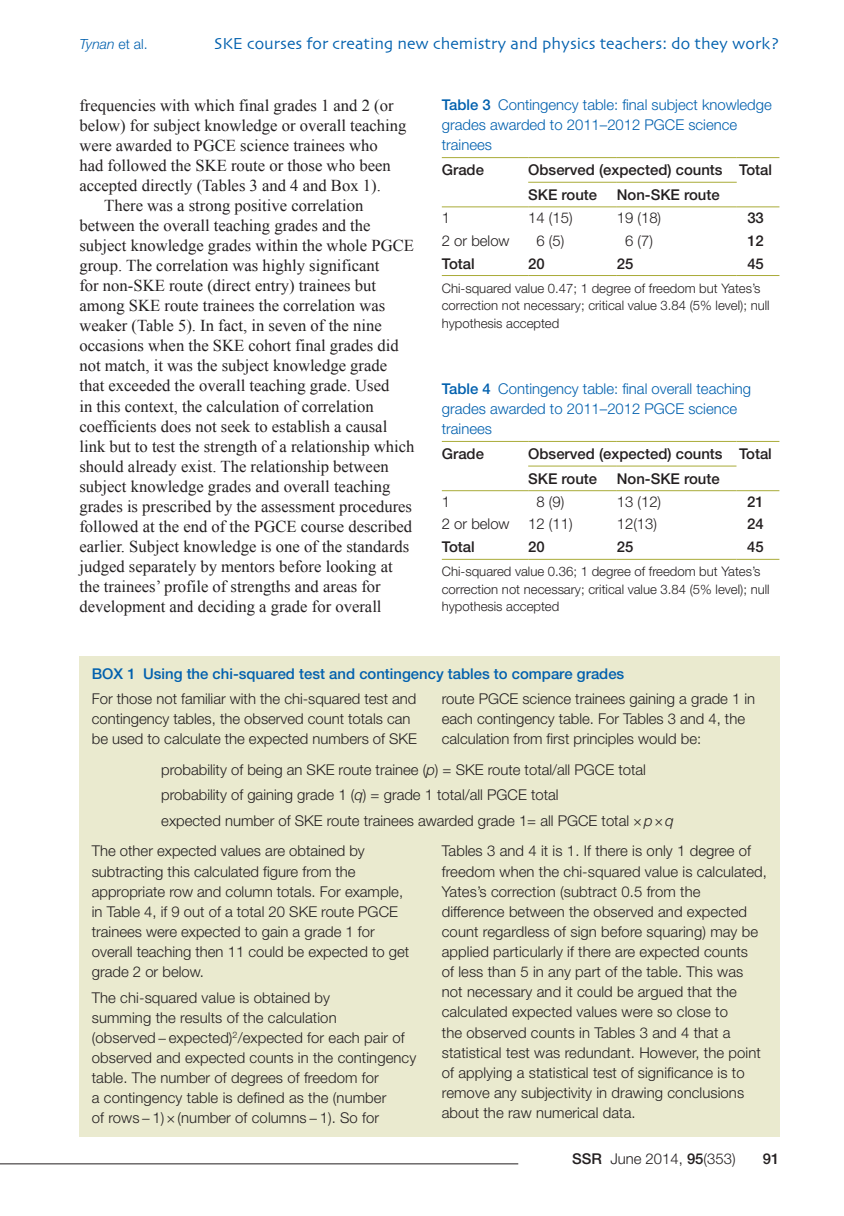
<style>
.page{position:relative;width:844px;height:1216px;background:#fff}
.page>*{position:absolute;margin:0;border:0;box-sizing:border-box;transform-origin:0 0}
.CH_body_tx{font:16.62px/19.9px "Times New Roman";color:#231f20}
.CH_running_head_rect{font:16.62px "Skia";color:#0160ae}
.CH_box_text{font:300 14.88px/20.1px "Helvetica Neue LT Std";letter-spacing:.005em;color:#231f20}
.CH_table_title{font:300 14.88px/20.1px "Helvetica Neue LT Std";color:#0160ae}
.CH_table_heads{font:500 14.88px "Helvetica Neue LT Std";color:#231f20}
.CH_B_head{font:500 14.88px "Helvetica Neue LT Std";color:#0160ae}
.CH_table_contents{font:300 14.88px "Helvetica Neue LT Std";color:#231f20}
.CH_table_contents-2{font:500 14.88px "Helvetica Neue LT Std";color:#231f20}
.CH_running_head_rect-2{font:italic 300 14px "Helvetica Neue LT Std";color:#0160ae}
.CH_table_footnote{font:300 13.12px/17.5px "Helvetica Neue LT Std";color:#231f20}
.s1{font-style:normal}
.s2{font-weight:500}
.s3{font-style:italic}
</style>
<div class="page">
<hr style="left:0;top:1163px;width:518px;height:1px;background:#231f20">
<hr style="left:441px;top:157px;width:87px;height:1px;background:#a9ab38">
<hr style="left:528px;top:157px;width:88px;height:1px;background:#a9ab38">
<hr style="left:616px;top:157px;width:120px;height:1px;background:#a9ab38">
<hr style="left:736px;top:157px;width:43px;height:1px;background:#a9ab38">
<hr style="left:441px;top:275px;width:87px;height:1px;background:#a9ab38">
<hr style="left:528px;top:275px;width:88px;height:1px;background:#a9ab38">
<hr style="left:616px;top:275px;width:120px;height:1px;background:#a9ab38">
<hr style="left:736px;top:275px;width:43px;height:1px;background:#a9ab38">
<hr style="left:441px;top:206px;width:87px;height:1px;background:#a9ab38">
<hr style="left:736px;top:206px;width:43px;height:1px;background:#a9ab38">
<hr style="left:528px;top:182px;width:88px;height:1px;background:#a9ab38">
<hr style="left:616px;top:182px;width:120px;height:1px;background:#a9ab38">
<hr style="left:528px;top:206px;width:88px;height:1px;background:#a9ab38">
<hr style="left:616px;top:206px;width:120px;height:1px;background:#a9ab38">
<hr style="left:441px;top:441px;width:87px;height:1px;background:#a9ab38">
<hr style="left:528px;top:441px;width:88px;height:1px;background:#a9ab38">
<hr style="left:616px;top:441px;width:120px;height:1px;background:#a9ab38">
<hr style="left:736px;top:441px;width:43px;height:1px;background:#a9ab38">
<hr style="left:441px;top:559px;width:87px;height:1px;background:#a9ab38">
<hr style="left:528px;top:559px;width:88px;height:1px;background:#a9ab38">
<hr style="left:616px;top:559px;width:120px;height:1px;background:#a9ab38">
<hr style="left:736px;top:559px;width:43px;height:1px;background:#a9ab38">
<hr style="left:441px;top:490px;width:87px;height:1px;background:#a9ab38">
<hr style="left:736px;top:490px;width:43px;height:1px;background:#a9ab38">
<hr style="left:528px;top:466px;width:88px;height:1px;background:#a9ab38">
<hr style="left:616px;top:466px;width:120px;height:1px;background:#a9ab38">
<hr style="left:528px;top:490px;width:88px;height:1px;background:#a9ab38">
<hr style="left:616px;top:490px;width:120px;height:1px;background:#a9ab38">
<div style="left:79px;top:655px;width:700px;height:481px;background:#eaeacf"></div>
<p class="CH_running_head_rect-2" style="left:79px;top:36px;width:70px">Tynan <span class="s1">et al.</span></p>
<p class="CH_running_head_rect" style="left:214px;top:34px;width:566px">SKE courses for creating new chemistry and physics teachers: do they work?</p>
<p class="CH_body_tx" style="left:79px;top:95px;width:328px">frequencies with which final grades 1 and 2 (or below) for subject knowledge or overall teaching were awarded to PGCE science trainees who<br>had followed the SKE route or those who been accepted directly (Tables 3 and 4 and Box 1).</p>
<p class="CH_body_tx" style="left:79px;top:195px;width:336px;text-indent:25px">There was a strong positive correlation between the overall teaching grades and the subject knowledge grades within the whole PGCE group. The correlation was highly significant<br>for non-SKE route (direct entry) trainees but among SKE route trainees the correlation was weaker (Table 5). In fact, in seven of the nine occasions when the SKE cohort final grades did not match, it was the subject knowledge grade that exceeded the overall teaching grade. Used<br>in this context, the calculation of correlation coefficients does not seek to establish a causal link but to test the strength of a relationship which should already exist. The relationship between subject knowledge grades and overall teaching grades is prescribed by the assessment procedures followed at the end of the PGCE course described earlier. Subject knowledge is one of the standards judged separately by mentors before looking at the trainees’ profile of strengths and areas for development and deciding a grade for overall</p>
<p class="CH_table_title" style="left:441px;top:94px;width:331px"><span class="s2">Table 3</span> Contingency table: final subject knowledge grades awarded to 2011–2012 PGCE science trainees</p>
<p class="CH_table_heads" style="left:441px;top:161px;width:44px">Grade</p>
<p class="CH_table_heads" style="left:528px;top:161px;width:196px">Observed (expected) counts</p>
<p class="CH_table_heads" style="left:739px;top:161px;width:34px">Total</p>
<p class="CH_table_heads" style="left:528px;top:186px;width:70px">SKE route</p>
<p class="CH_table_heads" style="left:616px;top:186px;width:104px">Non-SKE route</p>
<p class="CH_table_contents" style="left:441px;top:208px;width:10px">1</p>
<p class="CH_table_contents" style="left:528px;top:208px;width:46px">14 (15)</p>
<p class="CH_table_contents" style="left:616px;top:208px;width:46px">19 (18)</p>
<p class="CH_table_contents-2" style="left:747px;top:208px;width:18px">33</p>
<p class="CH_table_contents" style="left:441px;top:231px;width:69px">2 or below</p>
<p class="CH_table_contents" style="left:536px;top:231px;width:29px">6 (5)</p>
<p class="CH_table_contents" style="left:625px;top:231px;width:29px">6 (7)</p>
<p class="CH_table_contents-2" style="left:747px;top:231px;width:18px">12</p>
<p class="CH_table_contents-2" style="left:441px;top:254px;width:34px">Total</p>
<p class="CH_table_contents-2" style="left:528px;top:254px;width:18px">20</p>
<p class="CH_table_contents-2" style="left:616px;top:254px;width:18px">25</p>
<p class="CH_table_contents-2" style="left:747px;top:254px;width:18px">45</p>
<p class="CH_table_footnote" style="left:441px;top:279px;width:329px">Chi-squared value 0.47; 1 degree of freedom but Yates’s correction not necessary; critical value 3.84 (5% level); null hypothesis accepted</p>
<p class="CH_table_title" style="left:441px;top:378px;width:311px"><span class="s2">Table 4</span> Contingency table: final overall teaching grades awarded to 2011–2012 PGCE science trainees</p>
<p class="CH_table_heads" style="left:441px;top:445px;width:44px">Grade</p>
<p class="CH_table_heads" style="left:528px;top:445px;width:196px">Observed (expected) counts</p>
<p class="CH_table_heads" style="left:738px;top:445px;width:34px">Total</p>
<p class="CH_table_heads" style="left:528px;top:469px;width:70px">SKE route</p>
<p class="CH_table_heads" style="left:616px;top:469px;width:104px">Non-SKE route</p>
<p class="CH_table_contents" style="left:441px;top:492px;width:10px">1</p>
<p class="CH_table_contents" style="left:536px;top:492px;width:29px">8 (9)</p>
<p class="CH_table_contents" style="left:616px;top:492px;width:46px">13 (12)</p>
<p class="CH_table_contents-2" style="left:747px;top:492px;width:18px">21</p>
<p class="CH_table_contents" style="left:441px;top:515px;width:69px">2 or below</p>
<p class="CH_table_contents" style="left:528px;top:515px;width:46px">12 (11)</p>
<p class="CH_table_contents" style="left:616px;top:515px;width:42px">12(13)</p>
<p class="CH_table_contents-2" style="left:747px;top:515px;width:18px">24</p>
<p class="CH_table_contents-2" style="left:441px;top:538px;width:34px">Total</p>
<p class="CH_table_contents-2" style="left:528px;top:538px;width:18px">20</p>
<p class="CH_table_contents-2" style="left:616px;top:538px;width:18px">25</p>
<p class="CH_table_contents-2" style="left:747px;top:538px;width:18px">45</p>
<p class="CH_table_footnote" style="left:441px;top:562px;width:329px">Chi-squared value 0.36; 1 degree of freedom but Yates’s correction not necessary; critical value 3.84 (5% level); null hypothesis accepted</p>
<p class="CH_B_head" style="left:92px;top:664px;width:534px">BOX 1 Using the chi-squared test and contingency tables to compare grades</p>
<p class="CH_box_text" style="left:92px;top:688px;width:326px">For those not familiar with the chi-squared test and contingency tables, the observed count totals can be used to calculate the expected numbers of SKE</p>
<p class="CH_box_text" style="left:441px;top:688px;width:315px">route PGCE science trainees gaining a grade 1 in each contingency table. For Tables 3 and 4, the calculation from first principles would be:</p>
<p class="CH_box_text" style="left:161px;top:759px;width:486px">probability of being an SKE route trainee (<span class="s3">p</span>) = SKE route total/all PGCE total</p>
<p class="CH_box_text" style="left:161px;top:784px;width:398px">probability of gaining grade 1 (<span class="s3">q</span>) = grade 1 total/all PGCE total</p>
<p class="CH_box_text" style="left:161px;top:810px;width:514px">expected number of SKE route trainees awarded grade 1= all PGCE total ×<span class="s3">p</span>×<span class="s3">q</span></p>
<p class="CH_box_text" style="left:92px;top:840px;width:319px">The other expected values are obtained by subtracting this calculated figure from the appropriate row and column totals. For example, in Table 4, if 9 out of a total 20 SKE route PGCE trainees were expected to gain a grade 1 for overall teaching then 11 could be expected to get grade 2 or below.</p>
<p class="CH_box_text" style="left:92px;top:986px;width:326px">The chi-squared value is obtained by<br>summing the results of the calculation (observed−expected)<sup>2</sup>/expected for each pair of observed and expected counts in the contingency table. The number of degrees of freedom for<br>a contingency table is defined as the (number<br>of rows−1)×(number of columns−1). So for</p>
<p class="CH_box_text" style="left:441px;top:840px;width:326px">Tables 3 and 4 it is 1. If there is only 1 degree of freedom when the chi-squared value is calculated, Yates’s correction (subtract 0.5 from the difference between the observed and expected count regardless of sign before squaring) may be applied particularly if there are expected counts<br>of less than 5 in any part of the table. This was not necessary and it could be argued that the calculated expected values were so close to<br>the observed counts in Tables 3 and 4 that a statistical test was redundant. However, the point of applying a statistical test of significance is to remove any subjectivity in drawing conclusions about the raw numerical data.</p>
<p class="CH_box_text" style="left:572px;top:1147px;width:165px"><span class="s2">SSR</span> June 2014, <span class="s2">95</span>(353)</p>
<p class="CH_table_heads" style="left:762px;top:1149px;width:18px">91</p>
</div>
